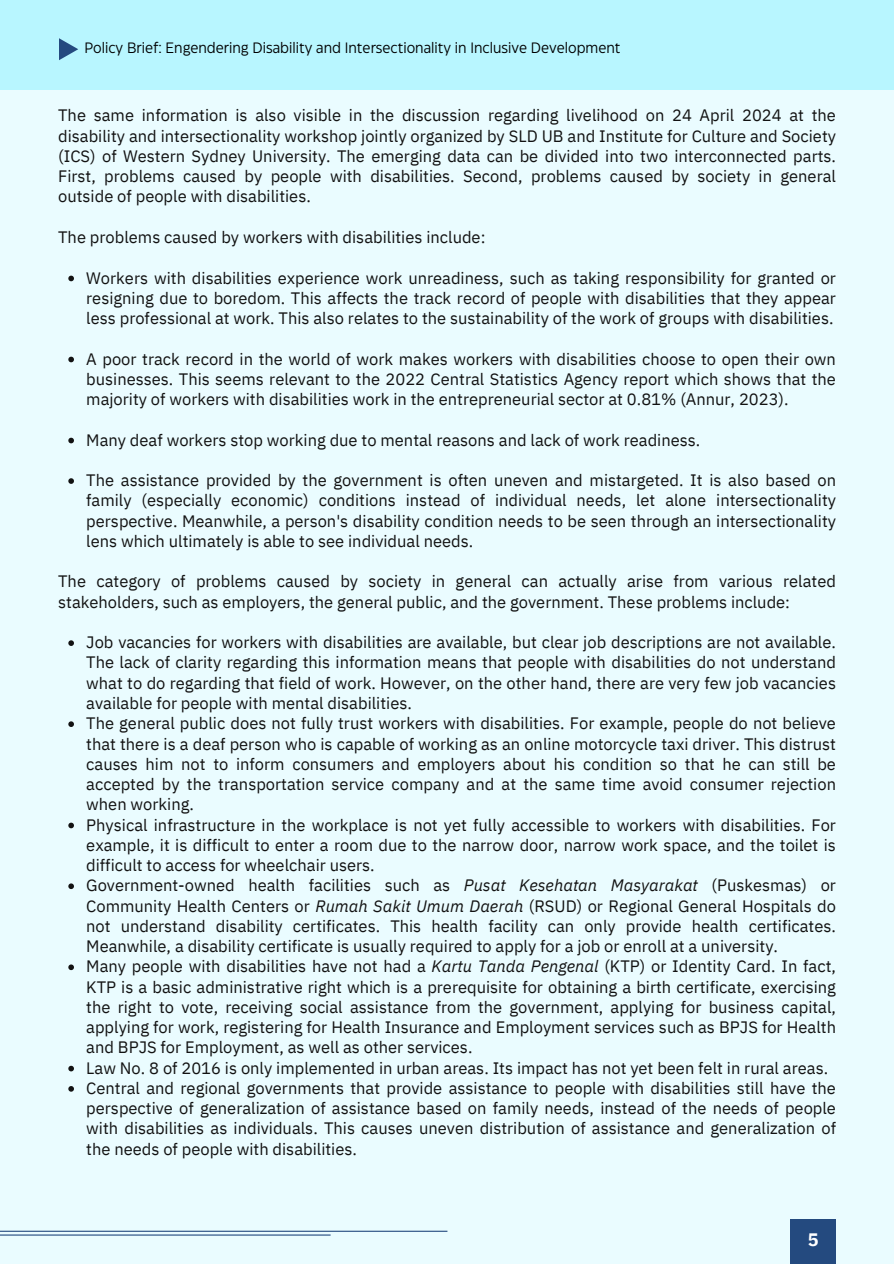
<style>
.page{position:relative;width:894px;height:1264px;background:#fff}
.page>*{position:absolute;margin:0;border:0;box-sizing:border-box;transform-origin:0 0}
.t1{font:700 18px "IBM Plex Sans";color:#fff}
.t2{font:16.5px/20.2px "IBM Plex Sans";color:#121212;text-align:justify}
.t3{font:15px "Eastman Grotesque";color:#000}
.s1{font-style:italic}
</style>
<div class="page">
<div style="left:0;top:0;width:893px;height:1263px;background:#eafcff"></div>
<div style="left:0;top:0;width:893px;height:89px;background:#b8f6ff"></div>
<svg style="left:59px;top:38px;width:19px;height:22px"></svg>
<div style="left:790px;top:1219px;width:45px;height:44px;background:#244a7f"></div>
<hr style="left:0;top:1230px;width:447px;height:1px;background:#244a7f">
<hr style="left:0;top:1234px;width:330px;height:1px;background:#244a7f">
<svg style="left:68px;top:276px;width:6px;height:5px"></svg>
<svg style="left:68px;top:357px;width:6px;height:5px"></svg>
<svg style="left:68px;top:438px;width:6px;height:5px"></svg>
<svg style="left:68px;top:478px;width:6px;height:6px"></svg>
<svg style="left:68px;top:640px;width:6px;height:6px"></svg>
<svg style="left:68px;top:721px;width:6px;height:6px"></svg>
<svg style="left:68px;top:822px;width:6px;height:6px"></svg>
<svg style="left:68px;top:883px;width:6px;height:6px"></svg>
<svg style="left:68px;top:964px;width:6px;height:6px"></svg>
<svg style="left:68px;top:1065px;width:6px;height:6px"></svg>
<svg style="left:68px;top:1086px;width:6px;height:5px"></svg>
<p class="t3" style="left:84px;top:42px;width:537px">Policy Brief: Engendering Disability and Intersectionality in Inclusive Development</p>
<p class="t2" style="left:58px;top:105px;width:779px">The same information is also visible in the discussion regarding livelihood on 24 April 2024 at the disability and intersectionality workshop jointly organized by SLD UB and Institute for Culture and Society (ICS) of Western Sydney University. The emerging data can be divided into two interconnected parts.<br>First, problems caused by people with disabilities. Second, problems caused by society in general outside of people with disabilities.</p>
<p class="t2" style="left:58px;top:227px;width:428px">The problems caused by workers with disabilities include:</p>
<p class="t2" style="left:86px;top:267px;width:751px">Workers with disabilities experience work unreadiness, such as taking responsibility for granted or resigning due to boredom. This affects the track record of people with disabilities that they appear less professional at work. This also relates to the sustainability of the work of groups with disabilities.</p>
<p class="t2" style="left:86px;top:348px;width:751px">A poor track record in the world of work makes workers with disabilities choose to open their own businesses. This seems relevant to the 2022 Central Statistics Agency report which shows that the majority of workers with disabilities work in the entrepreneurial sector at 0.81% (Annur, 2023).</p>
<p class="t2" style="left:86px;top:429px;width:615px">Many deaf workers stop working due to mental reasons and lack of work readiness.</p>
<p class="t2" style="left:86px;top:470px;width:751px">The assistance provided by the government is often uneven and mistargeted. It is also based on family (especially economic) conditions instead of individual needs, let alone intersectionality perspective. Meanwhile, a person's disability condition needs to be seen through an intersectionality lens which ultimately is able to see individual needs.</p>
<p class="t2" style="left:58px;top:571px;width:779px">The category of problems caused by society in general can actually arise from various related stakeholders, such as employers, the general public, and the government. These problems include:</p>
<p class="t2" style="left:86px;top:632px;width:751px;text-align:left">Job vacancies for workers with disabilities are available, but clear job descriptions are not available.<br>The lack of clarity regarding this information means that people with disabilities do not understand what to do regarding that field of work. However, on the other hand, there are very few job vacancies available for people with mental disabilities.<br>The general public does not fully trust workers with disabilities. For example, people do not believe that there is a deaf person who is capable of working as an online motorcycle taxi driver. This distrust causes him not to inform consumers and employers about his condition so that he can still be accepted by the transportation service company and at the same time avoid consumer rejection when working.<br>Physical infrastructure in the workplace is not yet fully accessible to workers with disabilities. For example, it is difficult to enter a room due to the narrow door, narrow work space, and the toilet is difficult to access for wheelchair users.<br>Government-owned health facilities such as <span class="s1">Pusat Kesehatan Masyarakat</span> (Puskesmas) or Community Health Centers or <span class="s1">Rumah Sakit Umum Daerah</span> (RSUD) or Regional General Hospitals do not understand disability certificates. This health facility can only provide health certificates.<br>Meanwhile, a disability certificate is usually required to apply for a job or enroll at a university.<br>Many people with disabilities have not had a <span class="s1">Kartu Tanda Pengenal</span> (KTP) or Identity Card. In fact, KTP is a basic administrative right which is a prerequisite for obtaining a birth certificate, exercising the right to vote, receiving social assistance from the government, applying for business capital, applying for work, registering for Health Insurance and Employment services such as BPJS for Health and BPJS for Employment, as well as other services.<br>Law No. 8 of 2016 is only implemented in urban areas. Its impact has not yet been felt in rural areas.<br>Central and regional governments that provide assistance to people with disabilities still have the perspective of generalization of assistance based on family needs, instead of the needs of people with disabilities as individuals. This causes uneven distribution of assistance and generalization of the needs of people with disabilities.</p>
<p class="t1" style="left:807px;top:1227px;width:12px">5</p>
</div>
